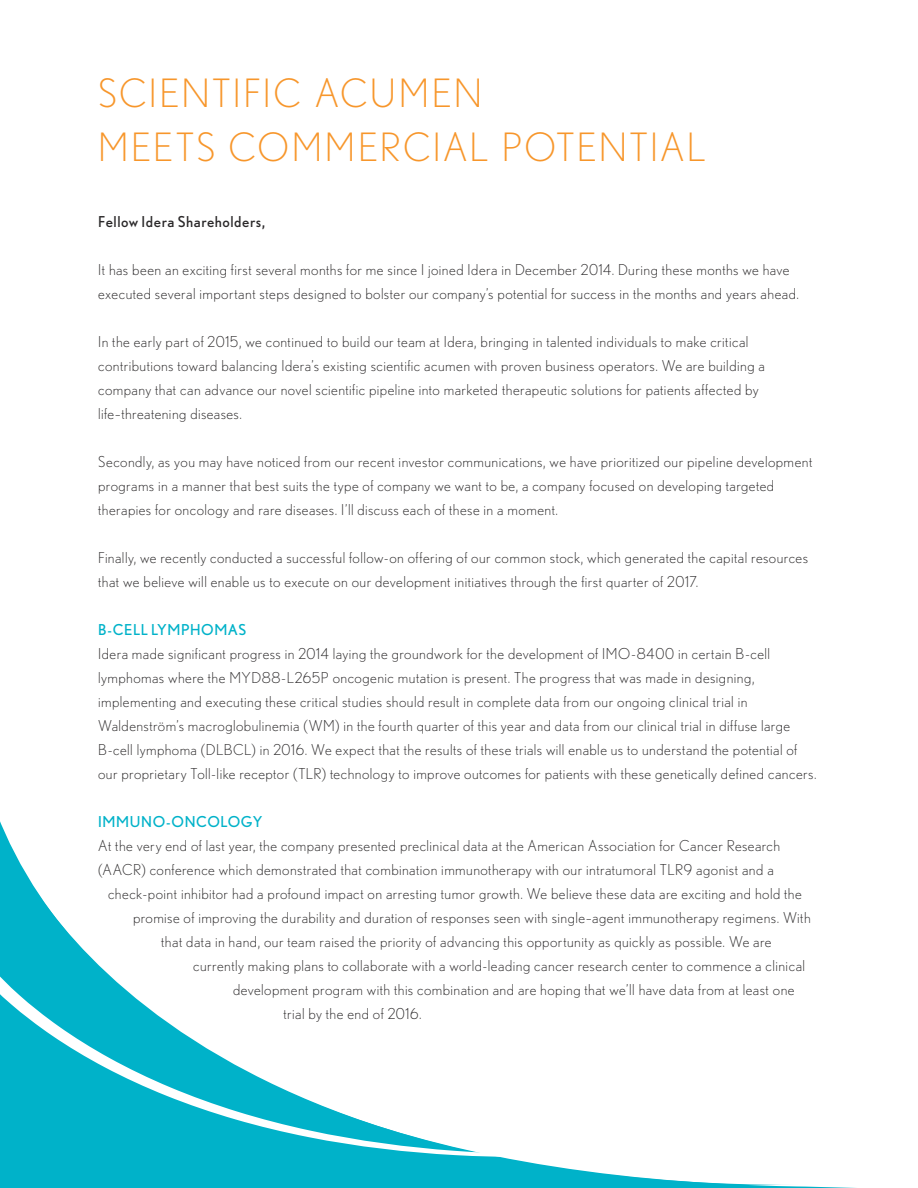
<style>
.page{position:relative;width:918px;height:1188px;background:#fff}
.page>*{position:absolute;margin:0;border:0;box-sizing:border-box;transform-origin:0 0}
.t1{font:300 39px/54px "Nobel";letter-spacing:.055em;color:#f7962b}
.t2{font:300 15px/24px "Nobel";letter-spacing:.03em;color:#2b292a}
.t3{font:15px "Nobel";letter-spacing:.04em;color:#00b2c9}
.t4{font:15px "Nobel";letter-spacing:.035em;color:#2b292a}
</style>
<div class="page">
<svg style="left:0;top:821px;width:856px;height:367px"></svg>
<svg style="left:0;top:939px;width:707px;height:219px"></svg>
<h1 class="t1" style="left:98px;top:69px;width:609px">SCIENTIFIC ACUMEN<br>MEETS COMMERCIAL POTENTIAL</h1>
<p class="t4" style="left:98px;top:217px;width:168px">Fellow Idera Shareholders,</p>
<p class="t2" style="left:98px;top:259px;width:702px">It has been an exciting first several months for me since I joined Idera in December 2014. During these months we have executed several important steps designed to bolster our company’s potential for success in the months and years ahead.</p>
<p class="t2" style="left:98px;top:331px;width:668px">In the early part of 2015, we continued to build our team at Idera, bringing in talented individuals to make critical contributions toward balancing Idera’s existing scientific acumen with proven business operators. We are building a company that can advance our novel scientific pipeline into marketed therapeutic solutions for patients affected by life–threatening diseases.</p>
<p class="t2" style="left:98px;top:451px;width:716px">Secondly, as you may have noticed from our recent investor communications, we have prioritized our pipeline development programs in a manner that best suits the type of company we want to be, a company focused on developing targeted therapies for oncology and rare diseases. I’ll discuss each of these in a moment.</p>
<p class="t2" style="left:98px;top:547px;width:711px">Finally, we recently conducted a successful follow-on offering of our common stock, which generated the capital resources that we believe will enable us to execute on our development initiatives through the first quarter of 2017.</p>
<p class="t3" style="left:98px;top:625px;width:150px">B-CELL LYMPHOMAS</p>
<p class="t2" style="left:98px;top:643px;width:720px">Idera made significant progress in 2014 laying the groundwork for the development of IMO-8400 in certain B-cell lymphomas where the MYD88-L265P oncogenic mutation is present. The progress that was made in designing, implementing and executing these critical studies should result in complete data from our ongoing clinical trial in Waldenström’s macroglobulinemia (WM) in the fourth quarter of this year and data from our clinical trial in diffuse large B-cell lymphoma (DLBCL) in 2016. We expect that the results of these trials will enable us to understand the potential of our proprietary Toll-like receptor (TLR) technology to improve outcomes for patients with these genetically defined cancers.</p>
<p class="t3" style="left:98px;top:817px;width:166px">IMMUNO-ONCOLOGY</p>
<p class="t2" style="left:98px;top:835px;width:684px">At the very end of last year, the company presented preclinical data at the American Association for Cancer Research</p>
<p class="t2" style="left:98px;top:859px;width:677px">(AACR) conference which demonstrated that combination immunotherapy with our intratumoral TLR9 agonist and a</p>
<p class="t2" style="left:108px;top:883px;width:695px">check-point inhibitor had a profound impact on arresting tumor growth. We believe these data are exciting and hold the</p>
<p class="t2" style="left:133px;top:907px;width:679px">promise of improving the durability and duration of responses seen with single–agent immunotherapy regimens. With</p>
<p class="t2" style="left:161px;top:931px;width:612px">that data in hand, our team raised the priority of advancing this opportunity as quickly as possible. We are</p>
<p class="t2" style="left:193px;top:955px;width:613px">currently making plans to collaborate with a world-leading cancer research center to commence a clinical</p>
<p class="t2" style="left:233px;top:979px;width:563px">development program with this combination and are hoping that we’ll have data from at least one</p>
<p class="t2" style="left:283px;top:1003px;width:140px">trial by the end of 2016.</p>
</div>
